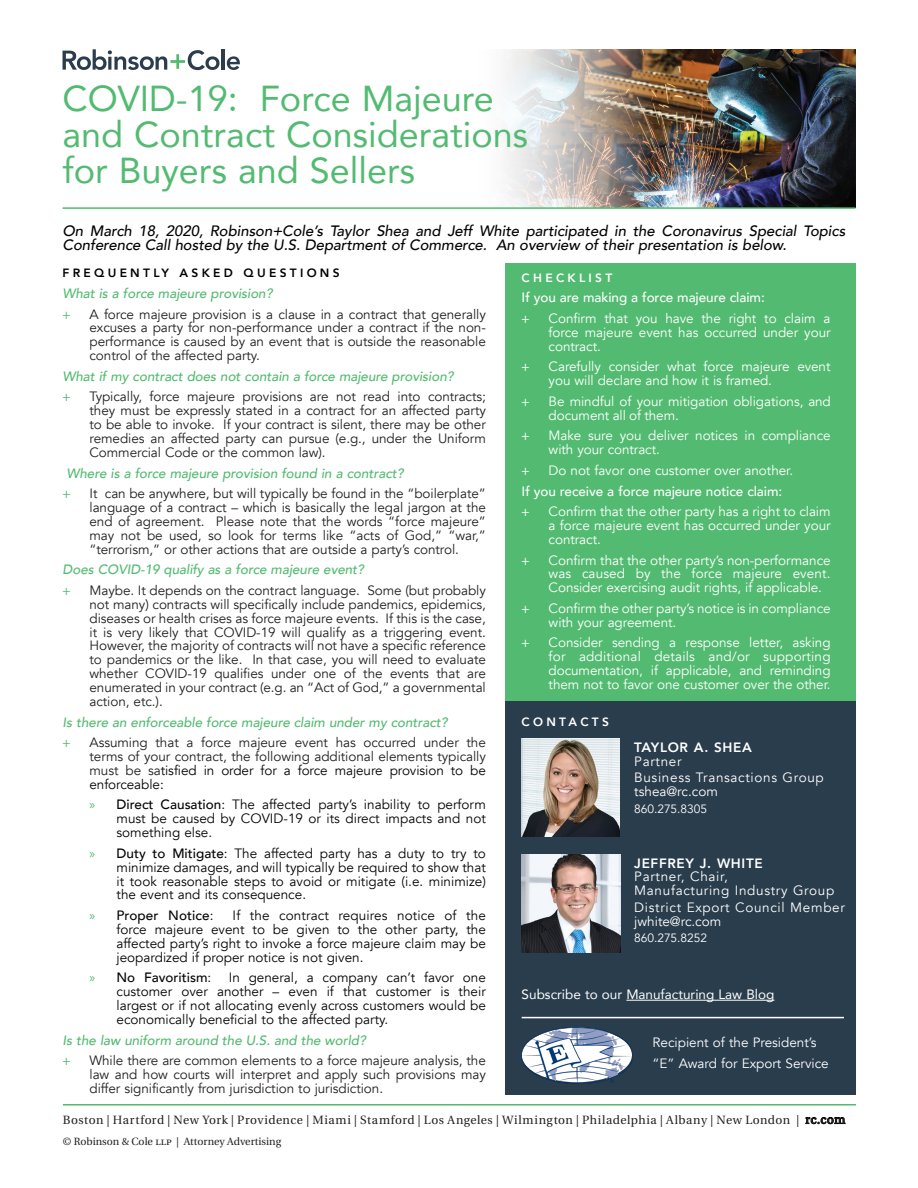
<style>
.page{position:relative;width:918px;height:1188px;background:#fff}
.page>*{position:absolute;margin:0;border:0;box-sizing:border-box;transform-origin:0 0}
.Heading_1{font:36px/36px "Avenir";color:#53bb71}
.Body{font:italic 500 15px/13.8px "Avenir";letter-spacing:-.005em;color:#040503}
.t1{font:13.5px/13.8px "Avenir";letter-spacing:-.005em;color:#231f20;text-align:justify}
.Heading_2{font:13.5px/13.8px "Avenir";letter-spacing:-.005em;color:#fff;text-align:justify}
.t2{font:13.5px/13.8px "Avenir";color:#040503;text-align:justify}
.Body-2{font:italic 500 13.5px "Avenir";letter-spacing:-.005em;color:#53bb71}
.Heading_2-2{font:13.5px/13.8px "Avenir";letter-spacing:.05em;color:#fff}
.Body-3{font:500 13.5px "Avenir";letter-spacing:-.005em;color:#fff}
.Body_Text{font:13.5px/21px "Avenir";color:#fff}
.Heading_1-2{font:13.5px "Avenir";color:#fff}
.t3{font:500 13.5px "Avenir";color:#040503}
.Heading_2-3{font:800 13.5px/13.8px "Avenir";letter-spacing:.05em;color:#fff}
.t4{font:13.5px "Myriad Pro";color:#fff}
.t5{font:13.5px "Myriad Pro";color:#53bb71}
.t6{font:12px "Heuristica";letter-spacing:.04em;color:#231f20}
.Body-4{font:800 12px "Avenir";letter-spacing:.275em;color:#000}
.Heading_2-4{font:12px "Avenir";letter-spacing:-.005em;color:#fff}
.Body-5{font:800 12px "Avenir";letter-spacing:.275em;color:#fff}
.Heading_2-5{font:800 12px "Avenir";letter-spacing:.275em;color:#fff}
.t7{font:10.5px "Heuristica";color:#231f20}
.s1{color:#040503}
.s2{font-family:"Myriad Pro";color:#53bb71}
.s3{font-weight:500}
.s4{font-family:"Myriad Pro";font-weight:400;color:#53bb71}
.s5{font-weight:400}
.s6{font-weight:800}
.s7{color:#000}
</style>
<div class="page">
<hr style="left:63px;top:1104px;width:793px;height:2px;background:#53bb71">
<div style="left:505px;top:701px;width:351px;height:394px;background:#2a3d4d"></div>
<img style="left:522px;top:738px;width:98px;height:99px">
<img style="left:522px;top:854px;width:98px;height:98px">
<hr style="left:522px;top:1017px;width:322px;height:1px;background:#fff">
<div style="left:505px;top:264px;width:351px;height:437px;background:#53bb71"></div>
<img style="left:521px;top:1027px;width:112px;height:56px">
<svg style="left:63px;top:49px;width:157px;height:21px"></svg>
<hr style="left:222px;top:49px;width:3px;height:21px;background:#2b3d4d">
<svg style="left:227px;top:56px;width:13px;height:14px"></svg>
<img style="left:506px;top:49px;width:350px;height:158px">
<hr style="left:63px;top:207px;width:792px;height:2px;background:#53bb71">
<hr style="left:626px;top:1000px;width:148px;height:1px;background:#fff">
<p class="Heading_1" style="left:63px;top:79px;width:467px">COVID-19: Force Majeure and Contract Considerations for Buyers and Sellers</p>
<p class="Body" style="left:63px;top:224px;width:784px">On March 18, 2020, Robinson+Cole’s Taylor Shea and Jeff White participated in the Coronavirus Special Topics<br>Conference Call hosted by the U.S. Department of Commerce. An overview of their presentation is below.</p>
<p class="Body-4" style="left:63px;top:262px;width:279px">FREQUENTLY ASKED QUESTIONS</p>
<p class="Body-2" style="left:63px;top:285px;width:211px">What is a force majeure provision?</p>
<p class="t5" style="left:63px;top:306px;width:10px">+</p>
<p class="t1" style="left:90px;top:307px;width:398px">A force majeure provision is a clause in a contract that generally excuses a party for non-performance under a contract if the non&shy;performance is caused by an event that is outside the reasonable control of the affected party.</p>
<p class="Body-2" style="left:63px;top:368px;width:393px">What if my contract does not contain a force majeure provision?</p>
<p class="t5" style="left:63px;top:389px;width:10px">+</p>
<p class="t1" style="left:90px;top:390px;width:398px">Typically, force majeure provisions are not read into contracts; they must be expressly stated in a contract for an affected party to be able to invoke. If your contract is silent, there may be other remedies an affected party can pursue (e.g., under the Uniform Commercial Code or the common law).</p>
<p class="Body-2" style="left:67px;top:465px;width:338px">Where is a force majeure provision found in a contract?</p>
<p class="t5" style="left:63px;top:485px;width:10px">+</p>
<p class="t1" style="left:90px;top:487px;width:398px">It can be anywhere, but will typically be found in the “boilerplate” language of a contract – which is basically the legal jargon at the end of agreement. Please note that the words “force majeure” may not be used, so look for terms like “acts of God,” “war,” “terrorism,” or other actions that are outside a party’s control.</p>
<p class="Body-2" style="left:63px;top:562px;width:303px">Does COVID-19 qualify as a force majeure event?</p>
<p class="t5" style="left:63px;top:582px;width:10px">+</p>
<p class="t1" style="left:90px;top:584px;width:398px">Maybe. It depends on the contract language. Some (but probably not many) contracts will specifically include pandemics, epidemics, diseases or health crises as force majeure events. If this is the case, it is very likely that COVID-19 will qualify as a triggering event.<br>However, the majority of contracts will not have a specific reference to pandemics or the like. In that case, you will need to evaluate whether COVID-19 qualifies under one of the events that are enumerated in your contract (e.g. an “Act of God,” a governmental action, etc.).</p>
<p class="Body-2" style="left:63px;top:714px;width:386px">Is there an enforceable force majeure claim under my contract?</p>
<p class="t5" style="left:63px;top:734px;width:10px">+</p>
<p class="t1" style="left:90px;top:736px;width:398px">Assuming that a force majeure event has occurred under the terms of your contract, the following additional elements typically must be sa<span class="s1">tisfied in order for a force majeure provision to be enforceable:</span></p>
<p class="t2" style="left:117px;top:798px;width:371px;text-indent:-27px"><span class="s2">»</span> <span class="s3">Direct Causation</span>: The affected party’s inability to perform must be caused by COVID-19 or its direct impacts and not something else.</p>
<p class="t2" style="left:117px;top:847px;width:371px;text-indent:-27px"><span class="s2">»</span> <span class="s3">Duty to Mitigate</span>: The affected party has a duty to try to minimize damages, and will typically be required to show that it took reasonable steps to avoid or mitigate (i.e. minimize) the event and its consequence.</p>
<p class="t3" style="left:90px;top:904px;width:126px"><span class="s4">»</span> Proper Notice<span class="s5">:</span></p>
<p class="t2" style="left:117px;top:909px;width:371px;text-indent:116px">If the contract requires notice of the force majeure event to be given to the other party, the affected party’s right to invoke a force majeure claim may be jeopardized if proper notice is not given.</p>
<p class="t3" style="left:90px;top:966px;width:123px"><span class="s4">»</span> No Favoritism<span class="s5">:</span></p>
<p class="t2" style="left:117px;top:971px;width:371px;text-indent:112px">In general, a company can’t favor one customer over another – even if that customer is their largest or if not allocating evenly across customers would be economically beneficial to the affected party.</p>
<p class="Body-2" style="left:63px;top:1032px;width:305px">Is the law uniform around the U.S. and the world?</p>
<p class="t5" style="left:63px;top:1052px;width:10px">+</p>
<p class="t1" style="left:90px;top:1054px;width:398px">While there are common elements to a force majeure analysis, the law and how courts will interpret and apply such provisions may differ significantly from jurisdiction to jurisdiction.</p>
<p class="Body-5" style="left:522px;top:267px;width:92px">CHECKLIST</p>
<p class="Body-3" style="left:522px;top:286px;width:245px">If you are making a force majeure claim:</p>
<p class="t4" style="left:522px;top:310px;width:10px">+</p>
<p class="Heading_2" style="left:549px;top:312px;width:283px">Confirm that you have the right to claim a force majeure event has occurred under your contract.</p>
<p class="t4" style="left:522px;top:359px;width:10px">+</p>
<p class="Heading_2" style="left:549px;top:360px;width:283px">Carefully consider what force majeure event you will declare and how it is framed.</p>
<p class="t4" style="left:522px;top:393px;width:10px">+</p>
<p class="Heading_2" style="left:549px;top:395px;width:283px">Be mindful of your mitigation obligations, and document all of them.</p>
<p class="t4" style="left:522px;top:428px;width:10px">+</p>
<p class="Heading_2" style="left:549px;top:429px;width:283px">Make sure you deliver notices in compliance with your contract.</p>
<p class="t4" style="left:522px;top:462px;width:10px">+</p>
<p class="Heading_2" style="left:549px;top:464px;width:246px">Do not favor one customer over another.</p>
<p class="Body-3" style="left:522px;top:479px;width:262px">If you receive a force majeure notice claim:</p>
<p class="t4" style="left:522px;top:503px;width:10px">+</p>
<p class="Heading_2" style="left:549px;top:505px;width:283px">Confirm that the other party has a right to claim a force majeure event has occurred under your contract.</p>
<p class="t4" style="left:522px;top:552px;width:10px">+</p>
<p class="Heading_2" style="left:549px;top:553px;width:283px">Confirm that the other party’s non-performance was caused by the force majeure event.<br>Consider exercising audit rights, if applicable.</p>
<p class="t4" style="left:522px;top:600px;width:10px">+</p>
<p class="Heading_2" style="left:549px;top:602px;width:283px">Confirm the other party’s notice is in compliance with your agreement.</p>
<p class="t4" style="left:522px;top:635px;width:10px">+</p>
<p class="Heading_2" style="left:549px;top:636px;width:284px">Consider sending a response letter, asking for additional details and/or supporting documentation, if applicable, and reminding them not to favor one customer over the other.</p>
<p class="Heading_2-5" style="left:522px;top:711px;width:89px">CONTACTS</p>
<p class="Heading_2-3" style="left:634px;top:739px;width:119px">TAYLOR A. SHEA<br><span class="s5">Partner</span></p>
<p class="Heading_2-2" style="left:634px;top:771px;width:191px">Business Transactions Group tshea@rc.com</p>
<p class="Heading_2-4" style="left:634px;top:801px;width:74px">860.275.8305</p>
<p class="Heading_2-2" style="left:634px;top:856px;width:202px"><span class="s6">JEFFREY J. WHITE<br></span>Partner, Chair,<br>Manufacturing Industry Group</p>
<p class="Heading_2-2" style="left:634px;top:901px;width:212px">District Export Council Member jwhite@rc.com</p>
<p class="Heading_2-4" style="left:634px;top:931px;width:74px">860.275.8252</p>
<p class="Heading_1-2" style="left:522px;top:984px;width:254px">Subscribe to our Manufacturing Law Blog</p>
<p class="Body_Text" style="left:653px;top:1032px;width:178px">Recipient of the President’s “E” Award for Export Service</p>
<p class="t6" style="left:63px;top:1110px;width:784px">Boston | Hartford | New York | Providence | Miami | Stamford | Los Angeles | Wilmington | Philadelphia | Albany | New London | <span class="s7">rc.com</span></p>
<p class="t7" style="left:63px;top:1134px;width:220px">© Robinson &amp; Cole llp | Attorney Advertising</p>
</div>
